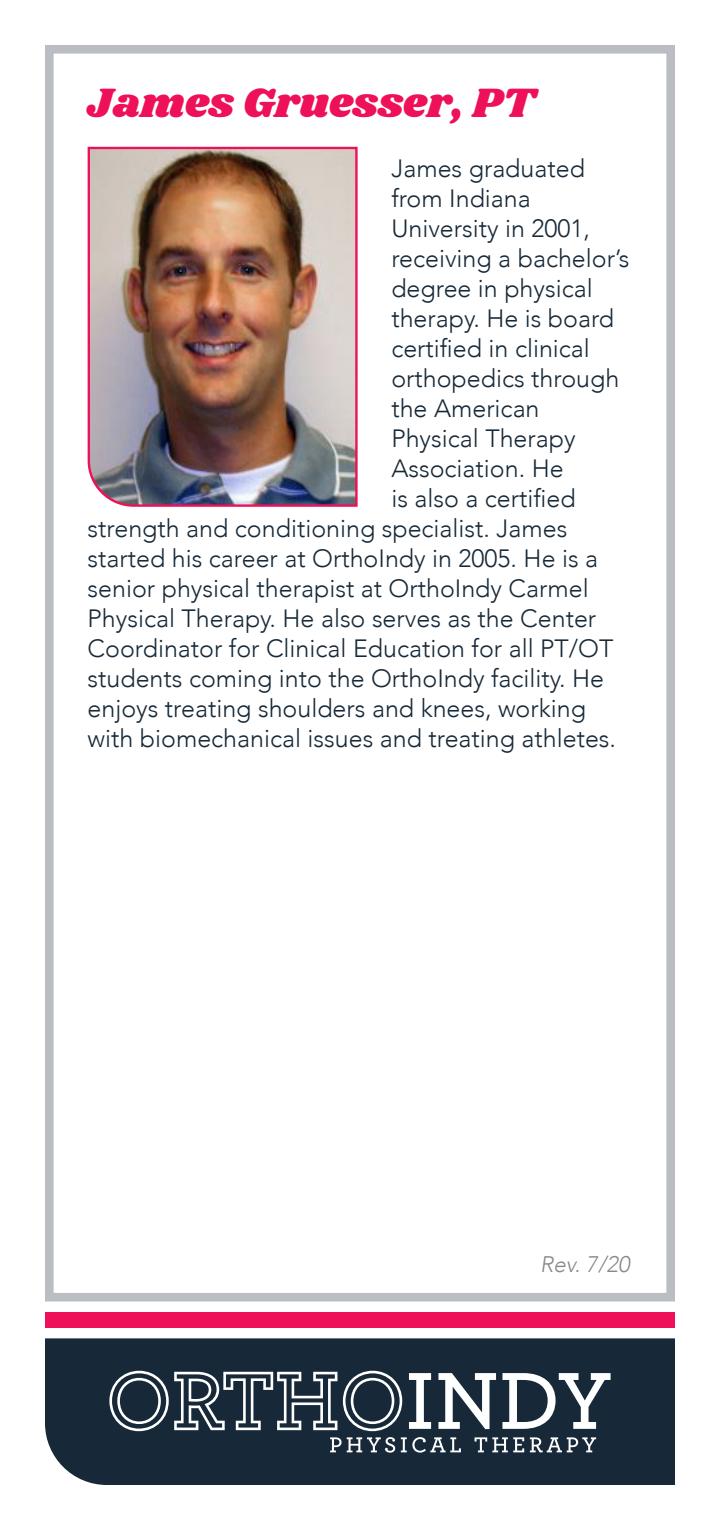
<style>
.page{position:relative;width:720px;height:1530px;background:#fff}
.page>*{position:absolute;margin:0;border:0;box-sizing:border-box;transform-origin:0 0}
.t1{font:42.5px "Shrikhand";color:#ee1059}
.t2{font:300 25px "Avenir";color:#172938}
.t3{font:italic 300 22.5px "Avenir";color:#868a8e}
</style>
<div class="page">
<div style="left:45px;top:45px;width:630px;height:1257px;border:9px solid #babdc2"></div>
<div style="left:45px;top:1338px;width:630px;height:147px;background:#172938"></div>
<div style="left:45px;top:1312px;width:630px;height:16px;background:#ee1059"></div>
<svg style="left:109px;top:1371px;width:228px;height:60px"></svg>
<svg style="left:343px;top:1371px;width:59px;height:60px"></svg>
<svg style="left:409px;top:1373px;width:22px;height:56px"></svg>
<svg style="left:438px;top:1373px;width:58px;height:56px"></svg>
<svg style="left:502px;top:1373px;width:109px;height:56px"></svg>
<svg style="left:330px;top:1437px;width:65px;height:16px"></svg>
<svg style="left:401px;top:1437px;width:60px;height:16px"></svg>
<svg style="left:475px;top:1437px;width:49px;height:15px"></svg>
<svg style="left:530px;top:1437px;width:66px;height:15px"></svg>
<img style="left:87px;top:146px;width:271px;height:361px">
<h1 class="t1" style="left:88px;top:74px;width:449px">James Gruesser, PT</h1>
<p class="t2" style="left:391px;top:154px;width:195px">James graduated</p>
<p class="t2" style="left:391px;top:184px;width:141px">from Indiana</p>
<p class="t2" style="left:391px;top:214px;width:200px">University in 2001,</p>
<p class="t2" style="left:391px;top:244px;width:240px">receiving a bachelor’s</p>
<p class="t2" style="left:391px;top:274px;width:203px">degree in physical</p>
<p class="t2" style="left:391px;top:304px;width:224px">therapy. He is board</p>
<p class="t2" style="left:391px;top:334px;width:200px">certified in clinical</p>
<p class="t2" style="left:391px;top:364px;width:229px">orthopedics through</p>
<p class="t2" style="left:391px;top:394px;width:150px">the American</p>
<p class="t2" style="left:391px;top:424px;width:186px">Physical Therapy</p>
<p class="t2" style="left:391px;top:454px;width:174px">Association. He</p>
<p class="t2" style="left:391px;top:484px;width:186px">is also a certified</p>
<p class="t2" style="left:88px;top:514px;width:481px">strength and conditioning specialist. James</p>
<p class="t2" style="left:88px;top:544px;width:512px">started his career at OrthoIndy in 2005. He is a</p>
<p class="t2" style="left:88px;top:574px;width:503px">senior physical therapist at OrthoIndy Carmel</p>
<p class="t2" style="left:88px;top:604px;width:510px">Physical Therapy. He also serves as the Center</p>
<p class="t2" style="left:88px;top:634px;width:527px">Coordinator for Clinical Education for all PT/OT</p>
<p class="t2" style="left:88px;top:664px;width:518px">students coming into the OrthoIndy facility. He</p>
<p class="t2" style="left:88px;top:694px;width:500px">enjoys treating shoulders and knees, working</p>
<p class="t2" style="left:88px;top:724px;width:530px">with biomechanical issues and treating athletes.</p>
<p class="t3" style="left:540px;top:1251px;width:91px">Rev. 7/20</p>
</div>
